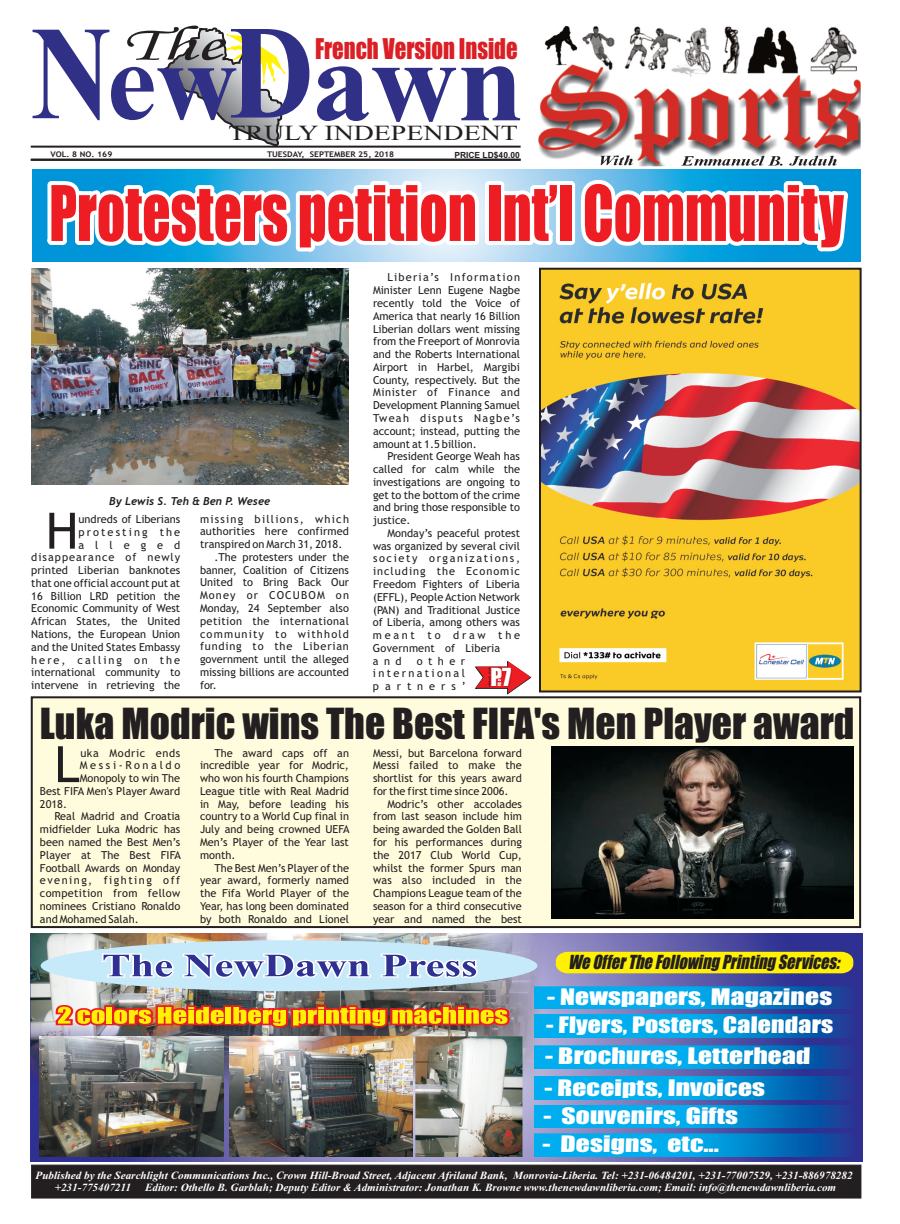
<style>
.page{position:relative;width:900px;height:1224px;background:#fff}
.page>*{position:absolute;margin:0;border:0;box-sizing:border-box;transform-origin:0 0}
.t1{font:700 114.8px "Times New Roman";color:#303087;scale:1.04 1}
.t2{font:50.2px "Trebuchet MS";color:#231f20}
.t3{font:italic 49.3px "Monotype Corsiva";color:#231f20;scale:1.61 1}
.t4{font:39.6px "Impact";color:#231f20}
.t5{font:26.4px "Impact";color:#db1f25;scale:.86 1}
.t6{font:23px "Impact";color:#fff}
.t7{font:21.5px "Times New Roman";color:#231f20;scale:1.29 1}
.t8{font:21px "Impact";color:#fff;scale:1.33 1}
.t9{font:21px "Impact";color:#fff;scale:1.25 1}
.t10{font:italic 17.9px "Impact";color:#231f20;scale:.91 1}
.t11{font:11px/12.8px "Trebuchet MS";color:#231f20;text-align:justify}
.t12{font:italic 700 11px/12.2px "Times New Roman";color:#fff}
.t13{font:11px/12.8px "Trebuchet MS";letter-spacing:.13em;color:#231f20}
.t14{font:11px "Trebuchet MS";letter-spacing:.04em;color:#231f20}
.t15{font:italic 700 11px "Trebuchet MS";color:#231f20}
.t16{font:11px "Trebuchet MS";letter-spacing:.115em;color:#231f20}
.t17{font:11px "Trebuchet MS";letter-spacing:.075em;color:#231f20}
.t18{font:11px "Trebuchet MS";letter-spacing:.11em;color:#231f20}
.t19{font:11px "Trebuchet MS";letter-spacing:.1em;color:#231f20}
.t20{font:700 8.5px "Arial";color:#231f20}
.t21{font:700 7.8px "Trebuchet MS";color:#231f20;scale:1.09 1}
.t22{font:2.6px/2.5px "Impact";color:#fff;scale:2.92 1}
.s1{font-size:133.7px}
.s2{font-size:109.9px}
</style>
<div class="page">
<svg style="left:32px;top:170px;width:829px;height:92px;background:#4fb4e5"></svg>
<hr style="left:31px;top:146px;width:490px;height:2px;background:#231f20">
<div style="left:31px;top:1165px;width:830px;height:33px;background:#231f20"></div>
<svg style="left:161px;top:27px;width:125px;height:119px"></svg>
<img style="left:538px;top:26px;width:323px;height:140px">
<hr style="left:31px;top:159px;width:490px;height:2px;background:#231f20">
<svg style="left:31px;top:933px;width:831px;height:228px;background:#5a62aa"></svg>
<img style="left:31px;top:933px;width:510px;height:155px">
<div style="left:556px;top:952px;width:297px;height:21px;background:#fff101"></div>
<img style="left:534px;top:986px;width:320px;height:23px">
<img style="left:534px;top:1015px;width:320px;height:22px">
<img style="left:534px;top:1046px;width:320px;height:22px">
<img style="left:534px;top:1077px;width:320px;height:23px">
<img style="left:534px;top:1105px;width:320px;height:23px">
<img style="left:534px;top:1134px;width:320px;height:22px">
<img style="left:56px;top:1005px;width:454px;height:23px">
<div style="left:41px;top:940px;width:496px;height:51px;background:#c6eafa;border-radius:50%"></div>
<svg style="left:102px;top:953px;width:72px;height:25px"></svg>
<svg style="left:183px;top:953px;width:188px;height:25px"></svg>
<svg style="left:381px;top:953px;width:97px;height:25px"></svg>
<img style="left:229px;top:1036px;width:184px;height:120px">
<img style="left:40px;top:1036px;width:184px;height:120px">
<img style="left:416px;top:1036px;width:107px;height:120px">
<img style="left:542px;top:271px;width:317px;height:418px">
<div style="left:539px;top:268px;width:323px;height:424px;border:2px solid #231f20"></div>
<div style="left:30px;top:696px;width:832px;height:233px;background:#fffcdd"></div>
<svg style="left:47px;top:181px;width:432px;height:70px"></svg>
<svg style="left:485px;top:181px;width:90px;height:64px"></svg>
<div style="left:560px;top:185px;width:11px;height:56px;background:#ee1d23"></div>
<svg style="left:581px;top:180px;width:267px;height:71px"></svg>
<svg style="left:475px;top:661px;width:56px;height:33px"></svg>
<img style="left:31px;top:269px;width:317px;height:216px">
<img style="left:551px;top:746px;width:302px;height:172px">
<h3 class="t3" style="left:121px;top:26px;width:65px">The</h3>
<h1 class="t1" style="left:31px;top:43px;width:475px"><span class="s1">N</span><span class="s2">ew</span><span class="s1">D</span>awn</h1>
<h3 class="t5" style="left:315px;top:38px;width:237px">French Version Inside</h3>
<h3 class="t7" style="left:229px;top:125px;width:226px">TRULY INDEPENDENT</h3>
<p class="t21" style="left:50px;top:151px;width:58px">VOL. 8 NO. 169</p>
<p class="t21" style="left:267px;top:151px;width:118px">TUESDAY, SEPTEMBER 25, 2018</p>
<p class="t20" style="left:454px;top:152px;width:67px">PRICE LD$40.00</p>
<p class="t11" style="left:373px;top:272px;width:149px;text-indent:14px">Liberia’s Information Minister Lenn Eugene Nagbe recently told the Voice of America that nearly 16 Billion Liberian dollars went missing from the Freeport of Monrovia and the Roberts International Airport in Harbel, Margibi County, respectively. But the Minister of Finance and Development Planning Samuel Tweah disputs Nagbe’s account; instead, putting the amount at 1.5 billion.</p>
<p class="t11" style="left:373px;top:451px;width:149px;text-indent:14px">President George Weah has called for calm while the investigations are ongoing to get to the bottom of the crime and bring those responsible to justice.</p>
<p class="t11" style="left:373px;top:528px;width:149px;text-align:left;text-indent:14px">Monday’s peaceful protest was organized by several civil society organizations, including the Economic<br>Freedom Fighters of Liberia (EFFL), People Action Network (PAN) and Traditional Justice of Liberia, among others was meant to draw the<br>Government of Liberia and</p>
<p class="t15" style="left:109px;top:497px;width:162px">By Lewis S. Teh &amp; Ben P. Wesee</p>
<h2 class="t2" style="left:46px;top:512px;width:34px">H</h2>
<p class="t16" style="left:200px;top:514px;width:150px">missing billions, which</p>
<p class="t11" style="left:200px;top:526px;width:150px">authorities here confirmed</p>
<p class="t11" style="left:200px;top:539px;width:144px">transpired on March 31, 2018.</p>
<p class="t11" style="left:214px;top:552px;width:136px">.The protesters under the</p>
<p class="t11" style="left:200px;top:564px;width:150px">banner, Coalition of Citizens</p>
<p class="t11" style="left:200px;top:577px;width:150px">United to Bring Back Our</p>
<p class="t19" style="left:200px;top:591px;width:150px">Money or COCUBOM on</p>
<p class="t11" style="left:200px;top:603px;width:150px">Monday, 24 September also</p>
<p class="t14" style="left:200px;top:617px;width:150px">petition the international</p>
<p class="t18" style="left:200px;top:629px;width:150px">community to withhold</p>
<p class="t17" style="left:200px;top:642px;width:150px">funding to the Liberian</p>
<p class="t11" style="left:200px;top:654px;width:150px">government until the alleged</p>
<p class="t11" style="left:200px;top:667px;width:150px">missing billions are accounted</p>
<p class="t11" style="left:200px;top:679px;width:18px">for.</p>
<p class="t11" style="left:79px;top:514px;width:103px">undreds of Liberians</p>
<p class="t11" style="left:31px;top:527px;width:150px;text-align:right">protesting the alleged disappearance of newly printed Liberian banknotes that one official account put at<br>16 Billion LRD petition the<br>Economic Community of West<br>African States, the United<br>Nations, the European Union and the United States Embassy here, calling on the international community to intervene in retrieving the</p>
<p class="t11" style="left:373px;top:655px;width:94px;text-indent:44px">other international partners’</p>
<h3 class="t6" style="left:491px;top:668px;width:22px">P7</h3>
<p class="t22" style="left:497px;top:682px;width:3px">g e</p>
<h3 class="t4" style="left:40px;top:708px;width:816px">Luka Modric wins The Best FIFA's Men Player award</h3>
<h2 class="t2" style="left:54px;top:745px;width:27px">L</h2>
<p class="t13" style="left:80px;top:747px;width:102px">uka Modric ends<br>Messi-Ronaldo</p>
<p class="t11" style="left:40px;top:773px;width:142px;text-indent:40px">Monopoly to win The Best FIFA Men's Player Award 2018.</p>
<p class="t11" style="left:40px;top:811px;width:142px;text-indent:14px">Real Madrid and Croatia midfielder Luka Modric has been named the Best Men’s Player at The Best FIFA Football Awards on Monday evening, fighting off competition from fellow nominees Cristiano Ronaldo and Mohamed Salah.</p>
<p class="t11" style="left:200px;top:747px;width:151px;text-indent:14px">The award caps off an incredible year for Modric, who won his fourth Champions League title with Real Madrid in May, before leading his country to a World Cup final in July and being crowned UEFA Men’s Player of the Year last month.</p>
<p class="t11" style="left:200px;top:862px;width:150px;text-indent:14px">The Best Men’s Player of the year award, formerly named the Fifa World Player of the Year, has long been dominated by both Ronaldo and Lionel</p>
<p class="t11" style="left:373px;top:747px;width:150px">Messi, but Barcelona forward Messi failed to make the shortlist for this years award for the first time since 2006.</p>
<p class="t11" style="left:373px;top:798px;width:150px;text-indent:14px">Modric’s other accolades from last season include him being awarded the Golden Ball for his performances during the 2017 Club World Cup, whilst the former Spurs man was also included in the Champions League team of the season for a third consecutive year and named the best</p>
<h3 class="t10" style="left:568px;top:955px;width:303px">We Offer The Following Printing Services:</h3>
<h3 class="t8" style="left:547px;top:988px;width:216px">- Newspapers, Magazines</h3>
<h3 class="t9" style="left:546px;top:1017px;width:232px">- Flyers, Posters, Calendars</h3>
<h3 class="t8" style="left:545px;top:1048px;width:201px">- Brochures, Letterhead</h3>
<h3 class="t8" style="left:544px;top:1079px;width:168px">- Receipts, Invoices</h3>
<h3 class="t8" style="left:543px;top:1107px;width:148px">- Souvenirs, Gifts</h3>
<h3 class="t8" style="left:542px;top:1136px;width:135px">- Designs, etc...</h3>
<p class="t12" style="left:55px;top:1170px;width:799px;text-indent:-19px">Published by the Searchlight Communications Inc., Crown Hill-Broad Street, Adjacent Afriland Bank, Monrovia-Liberia. Tel: +231-06484201, +231-77007529, +231-886978282 +231-775407211</p>
<p class="t12" style="left:145px;top:1182px;width:693px">Editor: Othello B. Garblah; Deputy Editor &amp; Administrator: Jonathan K. Browne www.thenewdawnliberia.com; Email: info@thenewdawnliberia.com</p>
</div>
